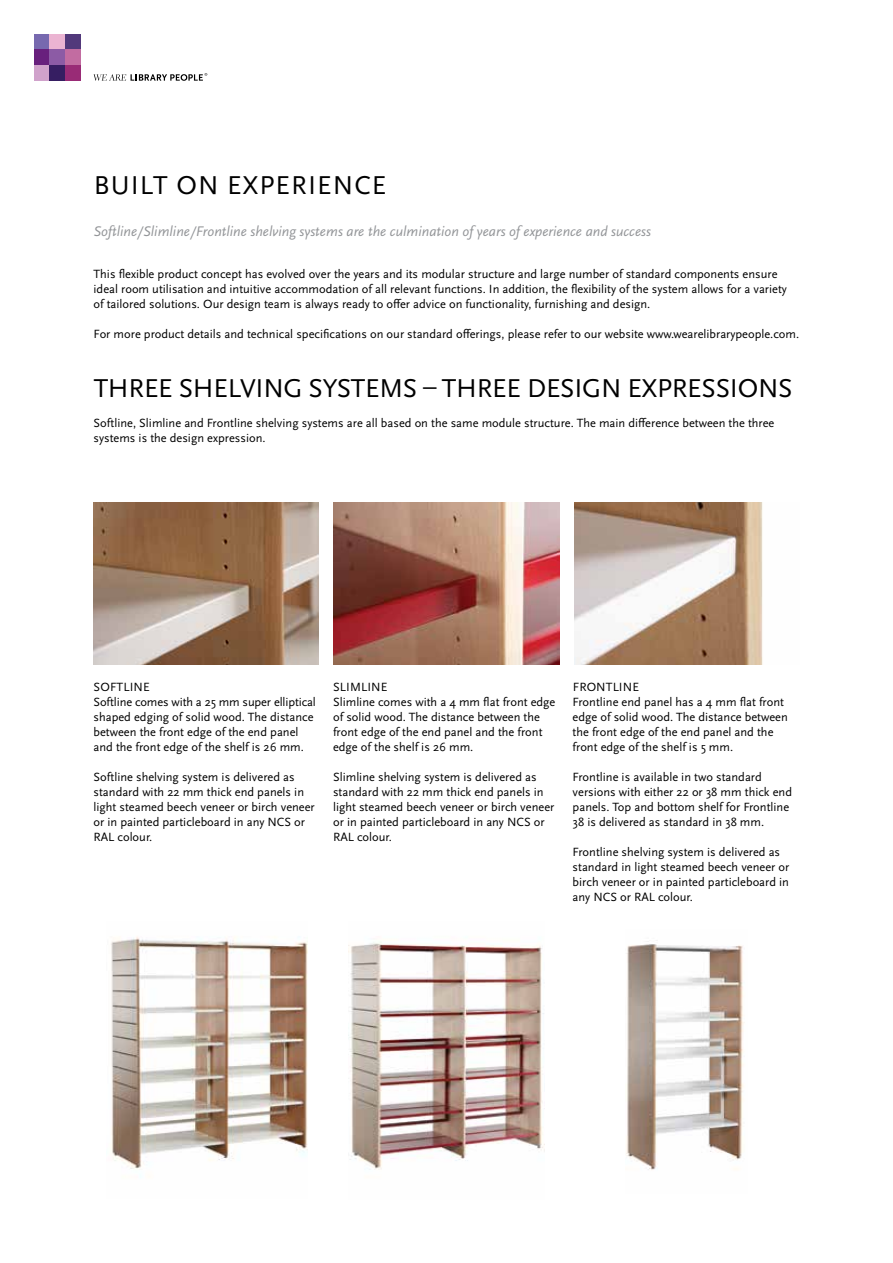
<style>
.page{position:relative;width:893px;height:1263px;background:#fff}
.page>*{position:absolute;margin:0;border:0;box-sizing:border-box;transform-origin:0 0}
.t1{font:27px "Scala Sans OT";letter-spacing:-.01em;color:#000}
.t2{font:27px "Scala Sans OT";letter-spacing:.04em;color:#000}
.t3{font:italic 14.55px "Scala Sans OT";color:#939598}
.t4{font:12.45px/15px "Scala Sans OT";color:#000}
</style>
<div class="page">
<svg style="left:94px;top:73px;width:113px;height:8px"></svg>
<div style="left:34px;top:34px;width:16px;height:16px;background:#7769af"></div>
<div style="left:34px;top:50px;width:16px;height:15px;background:#68207d"></div>
<div style="left:34px;top:65px;width:16px;height:16px;background:#d0a2cb"></div>
<div style="left:50px;top:34px;width:15px;height:16px;background:#ebb4d2"></div>
<div style="left:50px;top:50px;width:15px;height:15px;background:#8c5ba5"></div>
<div style="left:50px;top:65px;width:15px;height:16px;background:#361e62"></div>
<div style="left:65px;top:34px;width:16px;height:16px;background:#52397b"></div>
<div style="left:65px;top:50px;width:16px;height:15px;background:#c26ca1"></div>
<div style="left:65px;top:65px;width:16px;height:16px;background:#992b76"></div>
<img style="left:349px;top:942px;width:195px;height:228px">
<img style="left:111px;top:937px;width:197px;height:240px">
<img style="left:626px;top:940px;width:119px;height:230px">
<img style="left:94px;top:503px;width:225px;height:162px">
<img style="left:334px;top:503px;width:225px;height:162px">
<img style="left:574px;top:503px;width:189px;height:162px">
<h1 class="t2" style="left:94px;top:171px;width:294px">BUILT ON EXPERIENCE</h1>
<p class="t3" style="left:94px;top:224px;width:559px">Softline/Slimline/Frontline shelving systems are the culmination of years of experience and success</p>
<p class="t4" style="left:94px;top:267px;width:695px">This flexible product concept has evolved over the years and its modular structure and large number of standard components ensure ideal room utilisation and intuitive accommodation of all relevant functions. In addition, the flexibility of the system allows for a variety of tailored solutions. Our design team is always ready to offer advice on functionality, furnishing and design.</p>
<p class="t4" style="left:94px;top:327px;width:707px">For more product details and technical specifications on our standard offerings, please refer to our website www.wearelibrarypeople.com.</p>
<h1 class="t1" style="left:94px;top:374px;width:700px">THREE SHELVING SYSTEMS – THREE DESIGN EXPRESSIONS</h1>
<p class="t4" style="left:94px;top:416px;width:682px">Softline, Slimline and Frontline shelving systems are all based on the same module structure. The main difference between the three systems is the design expression.</p>
<p class="t4" style="left:94px;top:679px;width:224px">SOFTLINE<br>Softline comes with a 25 mm super elliptical shaped edging of solid wood. The distance between the front edge of the end panel and the front edge of the shelf is 26 mm.</p>
<p class="t4" style="left:94px;top:769px;width:223px">Softline shelving system is delivered as standard with 22 mm thick end panels in light steamed beech veneer or birch veneer or in painted particleboard in any NCS or RAL colour.</p>
<p class="t4" style="left:333px;top:679px;width:224px">SLIMLINE<br>Slimline comes with a 4 mm flat front edge of solid wood. The distance between the front edge of the end panel and the front edge of the shelf is 26 mm.</p>
<p class="t4" style="left:333px;top:769px;width:223px">Slimline shelving system is delivered as standard with 22 mm thick end panels in light steamed beech veneer or birch veneer or in painted particleboard in any NCS or RAL colour.</p>
<p class="t4" style="left:573px;top:679px;width:217px">FRONTLINE<br>Frontline end panel has a 4 mm flat front edge of solid wood. The distance between the front edge of the end panel and the front edge of the shelf is 5 mm.</p>
<p class="t4" style="left:573px;top:769px;width:221px">Frontline is available in two standard versions with either 22 or 38 mm thick end panels. Top and bottom shelf for Frontline 38 is delivered as standard in 38 mm.</p>
<p class="t4" style="left:573px;top:844px;width:218px">Frontline shelving system is delivered as standard in light steamed beech veneer or birch veneer or in painted particleboard in any NCS or RAL colour.</p>
</div>
